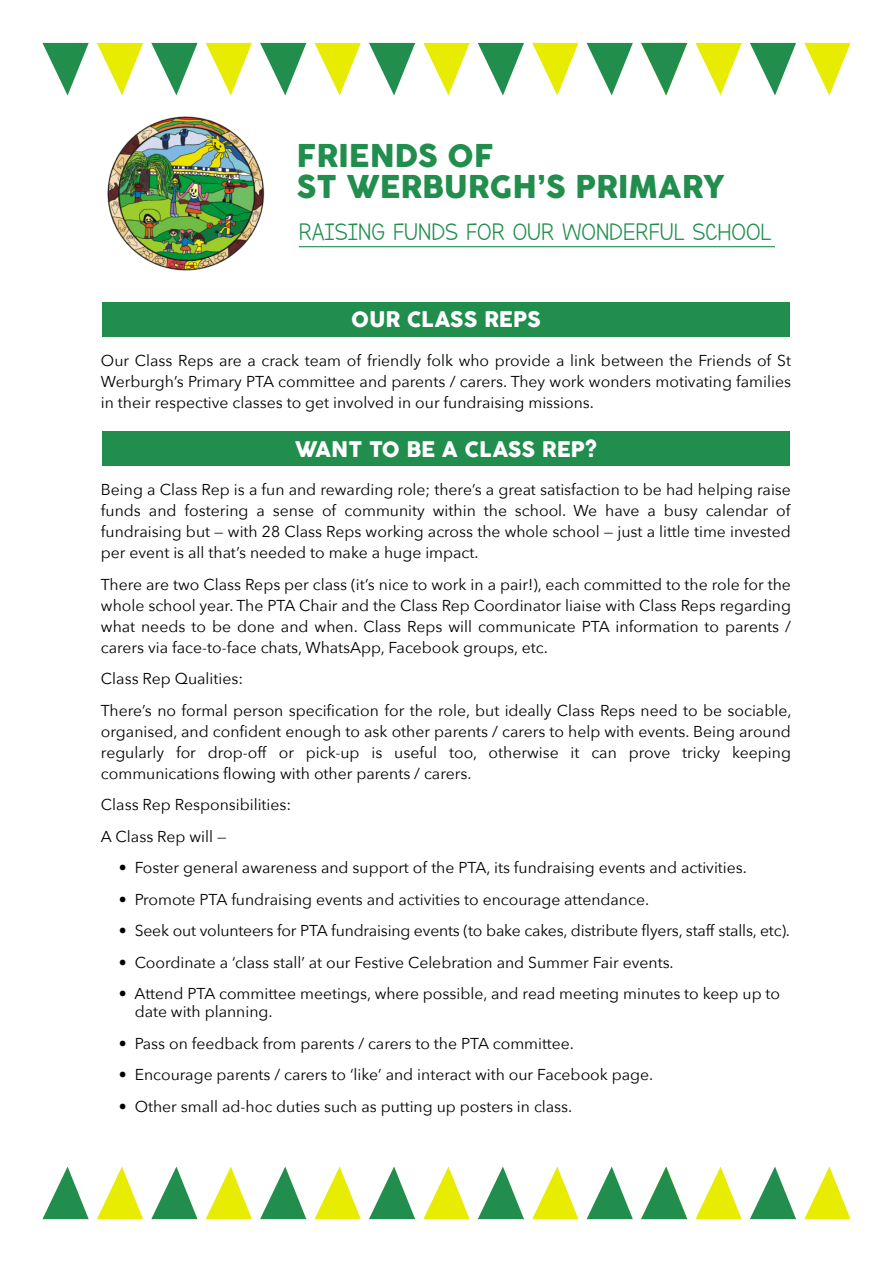
<style>
.page{position:relative;width:893px;height:1263px;background:#fff}
.page>*{position:absolute;margin:0;border:0;box-sizing:border-box;transform-origin:0 0}
.t1{font:30.75px/31.5px "COCOGOOSE";color:#218e4d}
.t2{font:28.05px "Lettersfor Learners";color:#218e4d}
.t3{font:21px "COCOGOOSE";color:#fff}
.t4{font:15.75px/21px "Avenir Next";color:#000;text-align:justify}
</style>
<div class="page">
<div style="left:102px;top:302px;width:688px;height:34px;background:#218e4d"></div>
<div style="left:103px;top:431px;width:687px;height:34px;background:#218e4d"></div>
<hr style="left:299px;top:246px;width:476px;height:1px;background:#218e4d">
<img style="left:107px;top:116px;width:158px;height:155px">
<svg style="left:42px;top:43px;width:47px;height:53px"></svg>
<svg style="left:97px;top:43px;width:46px;height:53px"></svg>
<svg style="left:151px;top:43px;width:47px;height:53px"></svg>
<svg style="left:206px;top:43px;width:46px;height:53px"></svg>
<svg style="left:260px;top:43px;width:46px;height:53px"></svg>
<svg style="left:315px;top:43px;width:46px;height:53px"></svg>
<svg style="left:369px;top:43px;width:46px;height:53px"></svg>
<svg style="left:423px;top:43px;width:47px;height:53px"></svg>
<svg style="left:478px;top:43px;width:46px;height:53px"></svg>
<svg style="left:532px;top:43px;width:46px;height:53px"></svg>
<svg style="left:587px;top:43px;width:46px;height:53px"></svg>
<svg style="left:641px;top:43px;width:46px;height:53px"></svg>
<svg style="left:695px;top:43px;width:47px;height:53px"></svg>
<svg style="left:750px;top:43px;width:46px;height:53px"></svg>
<svg style="left:804px;top:43px;width:46px;height:53px"></svg>
<svg style="left:42px;top:1166px;width:47px;height:53px"></svg>
<svg style="left:97px;top:1166px;width:46px;height:53px"></svg>
<svg style="left:151px;top:1166px;width:47px;height:53px"></svg>
<svg style="left:206px;top:1166px;width:46px;height:53px"></svg>
<svg style="left:260px;top:1166px;width:46px;height:53px"></svg>
<svg style="left:315px;top:1166px;width:46px;height:53px"></svg>
<svg style="left:369px;top:1166px;width:46px;height:53px"></svg>
<svg style="left:423px;top:1166px;width:47px;height:53px"></svg>
<svg style="left:478px;top:1166px;width:46px;height:53px"></svg>
<svg style="left:532px;top:1166px;width:46px;height:53px"></svg>
<svg style="left:587px;top:1166px;width:46px;height:53px"></svg>
<svg style="left:641px;top:1166px;width:46px;height:53px"></svg>
<svg style="left:695px;top:1166px;width:47px;height:53px"></svg>
<svg style="left:750px;top:1166px;width:46px;height:53px"></svg>
<svg style="left:804px;top:1166px;width:46px;height:53px"></svg>
<h1 class="t1" style="left:296px;top:140px;width:430px">FRIENDS OF<br>ST WERBURGH’S PRIMARY</h1>
<h2 class="t2" style="left:299px;top:217px;width:474px">RAISING FUNDS FOR OUR WONDERFUL SCHOOL</h2>
<h3 class="t3" style="left:351px;top:303px;width:191px">OUR CLASS REPS</h3>
<p class="t4" style="left:101px;top:349px;width:692px">Our Class Reps are a crack team of friendly folk who provide a link between the Friends of St Werburgh’s Primary PTA committee and parents / carers. They work wonders motivating families in their respective classes to get involved in our fundraising missions.</p>
<h3 class="t3" style="left:295px;top:433px;width:303px">WANT TO BE A CLASS REP?</h3>
<p class="t4" style="left:101px;top:478px;width:691px">Being a Class Rep is a fun and rewarding role; there’s a great satisfaction to be had helping raise funds and fostering a sense of community within the school. We have a busy calendar of fundraising but — with 28 Class Reps working across the whole school — just a little time invested per event is all that’s needed to make a huge impact.</p>
<p class="t4" style="left:101px;top:573px;width:692px">There are two Class Reps per class (it’s nice to work in a pair!), each committed to the role for the whole school year. The PTA Chair and the Class Rep Coordinator liaise with Class Reps regarding what needs to be done and when. Class Reps will communicate PTA information to parents / carers via face-to-face chats, WhatsApp, Facebook groups, etc.</p>
<p class="t4" style="left:101px;top:662px;width:692px;line-height:31.5px">Class Rep Qualities:<br>There’s no formal person specification for the role, but ideally Class Reps need to be sociable,</p>
<p class="t4" style="left:101px;top:720px;width:691px">organised, and confident enough to ask other parents / carers to help with events. Being around regularly for drop-off or pick-up is useful too, otherwise it can prove tricky keeping communications flowing with other parents / carers.</p>
<p class="t4" style="left:101px;top:788px;width:192px;line-height:31.5px">Class Rep Responsibilities:<br>A Class Rep will —</p>
<p class="t4" style="left:119px;top:856px;width:629px">• Foster general awareness and support of the PTA, its fundraising events and activities.</p>
<p class="t4" style="left:119px;top:888px;width:532px">• Promote PTA fundraising events and activities to encourage attendance.</p>
<p class="t4" style="left:119px;top:919px;width:673px">• Seek out volunteers for PTA fundraising events (to bake cakes, distribute flyers, staff stalls, etc).</p>
<p class="t4" style="left:119px;top:951px;width:556px">• Coordinate a ‘class stall’ at our Festive Celebration and Summer Fair events.</p>
<p class="t4" style="left:135px;top:984px;width:647px;line-height:18px;text-indent:-16px">• Attend PTA committee meetings, where possible, and read meeting minutes to keep up to date with planning.</p>
<p class="t4" style="left:119px;top:1032px;width:456px">• Pass on feedback from parents / carers to the PTA committee.</p>
<p class="t4" style="left:119px;top:1063px;width:536px">• Encourage parents / carers to ‘like’ and interact with our Facebook page.</p>
<p class="t4" style="left:119px;top:1095px;width:455px">• Other small ad-hoc duties such as putting up posters in class.</p>
</div>
